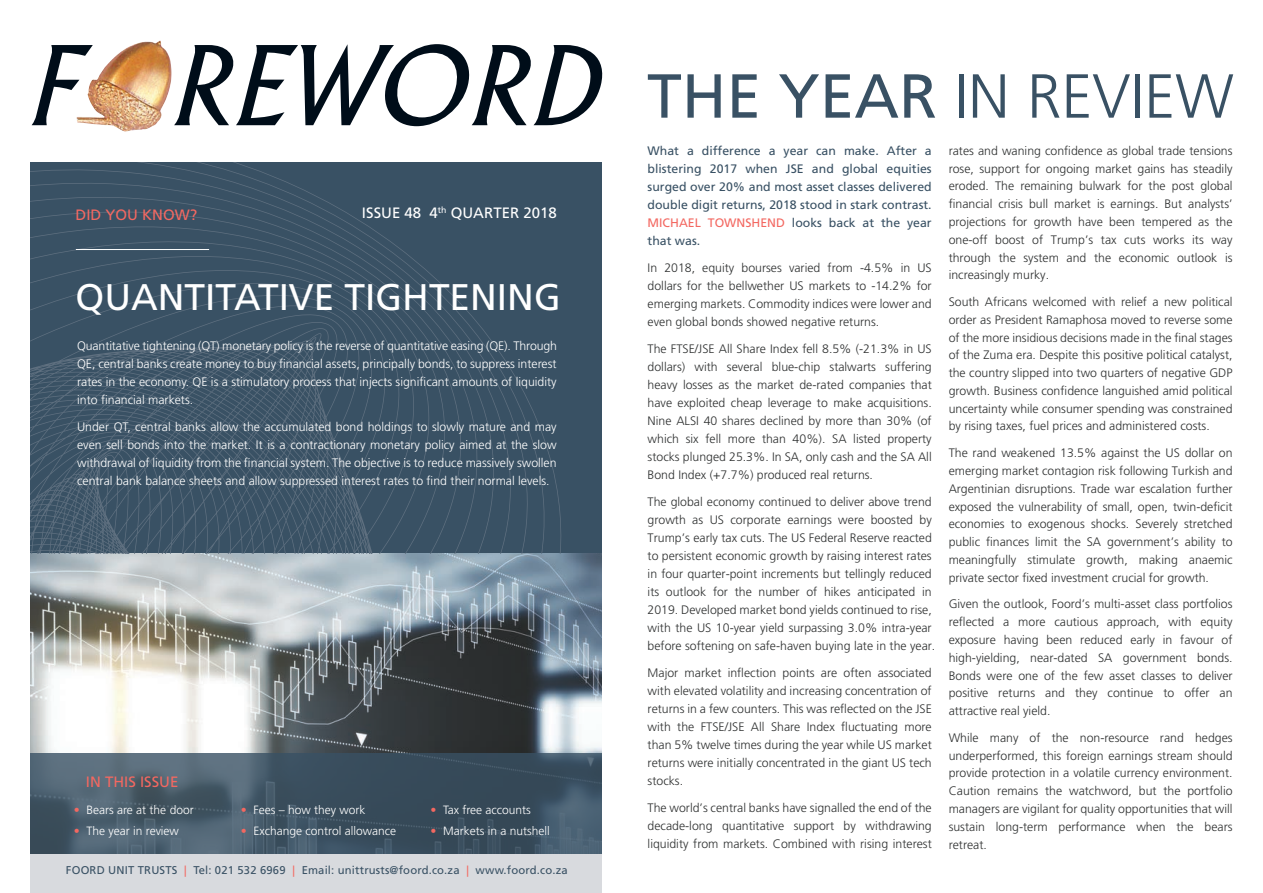
<style>
.page{position:relative;width:1263px;height:893px;background:#fff}
.page>*{position:absolute;margin:0;border:0;box-sizing:border-box;transform-origin:0 0}
.t1{font:300 62.1px "Frutiger LT Std";color:#395164}
.t2{font:37.05px "Frutiger LT Std";color:#fff}
.t3{font:15px "Frutiger LT Std";color:#f36861}
.t4{font:15px "Frutiger LT Std";color:#fff}
.t5{font:300 12.3px/17.7px "Frutiger LT Std";color:#2f3131;text-align:justify}
.t6{font:300 12.3px/18px "Frutiger LT Std";color:#fff;text-align:justify}
.t7{font:12.3px/18px "Frutiger LT Std";color:#395164;text-align:justify}
.t8{font:300 12px "Frutiger LT Std";color:#fff}
.t9{font:11.25px "Frutiger LT Std";letter-spacing:.015em;color:#395164}
.s1{color:#f36861}
.s2{font-weight:400}
</style>
<div class="page">
<img style="left:31px;top:553px;width:571px;height:201px">
<div style="left:31px;top:162px;width:571px;height:391px;background:#395164"></div>
<svg style="left:31px;top:162px;width:530px;height:391px"></svg>
<hr style="left:76px;top:249px;width:133px;height:1px;background:#fff">
<div style="left:31px;top:854px;width:571px;height:39px;background:#d8dade"></div>
<svg style="left:31px;top:754px;width:571px;height:100px;background:#435766"></svg>
<img style="left:93px;top:41px;width:66px;height:70px">
<svg style="left:32px;top:45px;width:61px;height:80px"></svg>
<svg style="left:174px;top:44px;width:429px;height:82px"></svg>
<p class="t3" style="left:76px;top:206px;width:123px">DID YOU KNOW?</p>
<p class="t4" style="left:362px;top:204px;width:196px">ISSUE 48 4<sup>th</sup> QUARTER 2018</p>
<h2 class="t2" style="left:76px;top:275px;width:487px">QUANTITATIVE TIGHTENING</h2>
<p class="t6" style="left:77px;top:337px;width:481px">Quantitative tightening (QT) monetary policy is the reverse of quantitative easing (QE). Through QE, central banks create money to buy financial assets, principally bonds, to suppress interest rates in the economy. QE is a stimulatory process that injects significant amounts of liquidity into financial markets.</p>
<p class="t6" style="left:77px;top:418px;width:481px">Under QT, central banks allow the accumulated bond holdings to slowly mature and may even sell bonds into the market. It is a contractionary monetary policy aimed at the slow withdrawal of liquidity from the financial system. The objective is to reduce massively swollen central bank balance sheets and allow suppressed interest rates to find their normal levels.</p>
<p class="t3" style="left:86px;top:773px;width:94px">IN THIS ISSUE</p>
<p class="t8" style="left:74px;top:803px;width:121px"><span class="s1">•</span> Bears are at the door</p>
<p class="t8" style="left:241px;top:803px;width:126px"><span class="s1">•</span> Fees – how they work</p>
<p class="t8" style="left:430px;top:803px;width:102px"><span class="s1">•</span> Tax free accounts</p>
<p class="t8" style="left:74px;top:824px;width:107px"><span class="s1">•</span> The year in review</p>
<p class="t8" style="left:241px;top:824px;width:157px"><span class="s1">•</span> Exchange control allowance</p>
<p class="t8" style="left:430px;top:824px;width:121px"><span class="s1">•</span> Markets in a nutshell</p>
<p class="t9" style="left:66px;top:863px;width:503px">FOORD UNIT TRUSTS <span class="s1">|</span> Tel: 021 532 6969 <span class="s1">|</span> Email: unittrusts@foord.co.za <span class="s1">|</span> www.foord.co.za</p>
<h1 class="t1" style="left:647px;top:61px;width:588px"><span class="s2">THE YEAR</span> IN REVIEW</h1>
<p class="t7" style="left:648px;top:142px;width:286px">What a difference a year can make. After a blistering 2017 when JSE and global equities surged over 20% and most asset classes delivered double digit returns, 2018 stood in stark contrast.<br><span class="s1">MICHAEL TOWNSHEND</span> looks back at the year that was.</p>
<p class="t5" style="left:648px;top:259px;width:286px">In 2018, equity bourses varied from -4.5% in US dollars for the bellwether US markets to -14.2% for emerging markets. Commodity indices were lower and even global bonds showed negative returns.</p>
<p class="t5" style="left:648px;top:340px;width:286px">The FTSE/JSE All Share Index fell 8.5% (-21.3% in US dollars) with several blue-chip stalwarts suffering heavy losses as the market de-rated companies that have exploited cheap leverage to make acquisitions.<br>Nine ALSI 40 shares declined by more than 30% (of which six fell more than 40%). SA listed property stocks plunged 25.3%. In SA, only cash and the SA All Bond Index (+7.7%) produced real returns.</p>
<p class="t5" style="left:648px;top:493px;width:289px;text-align:left">The global economy continued to deliver above trend growth as US corporate earnings were boosted by Trump’s early tax cuts. The US Federal Reserve reacted to persistent economic growth by raising interest rates in four quarter-point increments but tellingly reduced its outlook for the number of hikes anticipated in 2019. Developed market bond yields continued to rise, with the US 10-year yield surpassing 3.0% intra-year before softening on safe-haven buying late in the year.</p>
<p class="t5" style="left:648px;top:664px;width:286px">Major market inflection points are often associated with elevated volatility and increasing concentration of returns in a few counters. This was reflected on the JSE with the FTSE/JSE All Share Index fluctuating more than 5% twelve times during the year while US market returns were initially concentrated in the giant US tech stocks.</p>
<p class="t5" style="left:648px;top:799px;width:286px">The world’s central banks have signalled the end of the decade-long quantitative support by withdrawing liquidity from markets. Combined with rising interest</p>
<p class="t5" style="left:949px;top:142px;width:285px">rates and waning confidence as global trade tensions rose, support for ongoing market gains has steadily eroded. The remaining bulwark for the post global financial crisis bull market is earnings. But analysts’ projections for growth have been tempered as the one-off boost of Trump’s tax cuts works its way through the system and the economic outlook is increasingly murky.</p>
<p class="t5" style="left:949px;top:293px;width:285px">South Africans welcomed with relief a new political order as President Ramaphosa moved to reverse some of the more insidious decisions made in the final stages of the Zuma era. Despite this positive political catalyst, the country slipped into two quarters of negative GDP growth. Business confidence languished amid political uncertainty while consumer spending was constrained by rising taxes, fuel prices and administered costs.</p>
<p class="t5" style="left:949px;top:444px;width:285px">The rand weakened 13.5% against the US dollar on emerging market contagion risk following Turkish and Argentinian disruptions. Trade war escalation further exposed the vulnerability of small, open, twin-deficit economies to exogenous shocks. Severely stretched public finances limit the SA government’s ability to meaningfully stimulate growth, making anaemic private sector fixed investment crucial for growth.</p>
<p class="t5" style="left:949px;top:595px;width:285px">Given the outlook, Foord’s multi-asset class portfolios reflected a more cautious approach, with equity exposure having been reduced early in favour of high-yielding, near-dated SA government bonds.<br>Bonds were one of the few asset classes to deliver positive returns and they continue to offer an attractive real yield.</p>
<p class="t5" style="left:949px;top:729px;width:285px">While many of the non-resource rand hedges underperformed, this foreign earnings stream should provide protection in a volatile currency environment.<br>Caution remains the watchword, but the portfolio managers are vigilant for quality opportunities that will sustain long-term performance when the bears retreat.</p>
</div>
